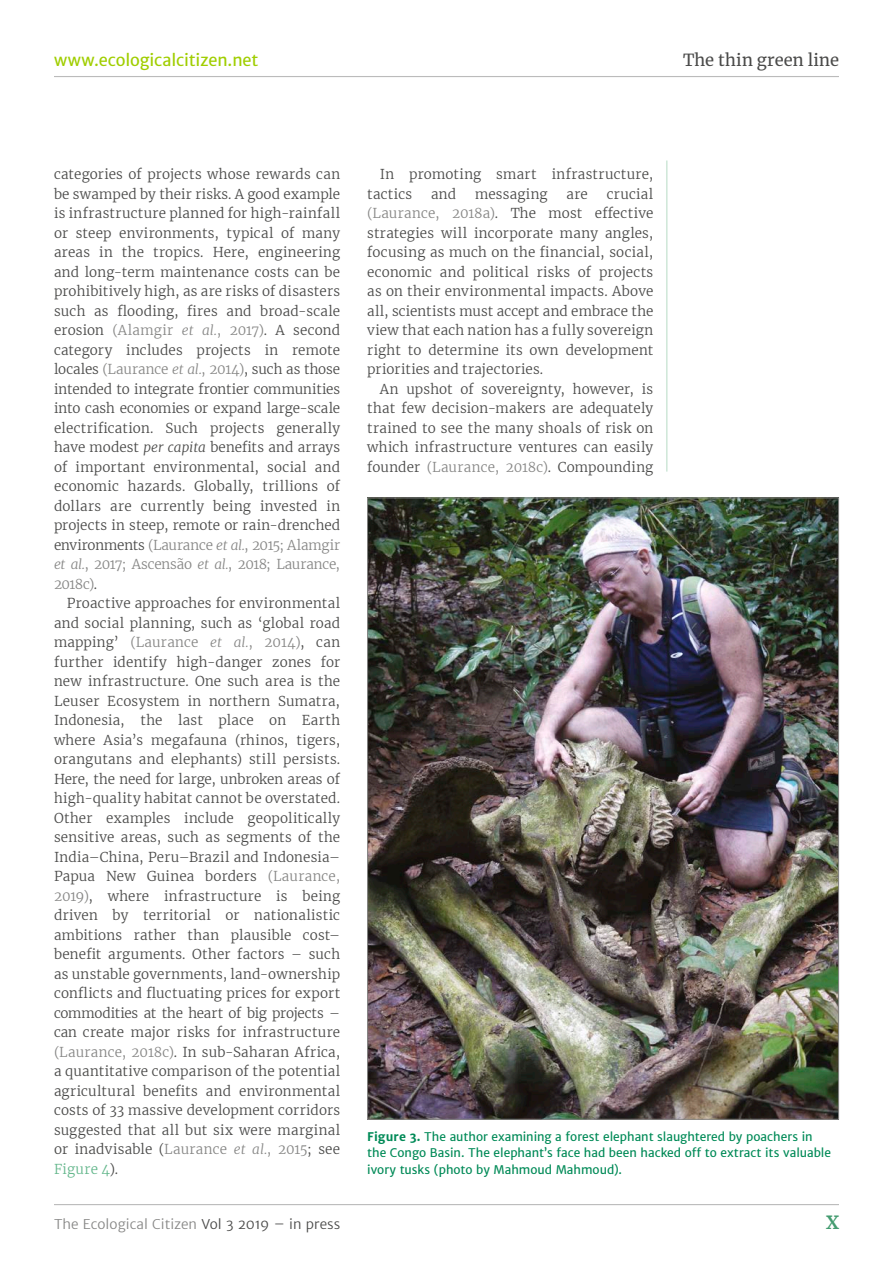
<style>
.page{position:relative;width:893px;height:1263px;background:#fff}
.page>*{position:absolute;margin:0;border:0;box-sizing:border-box;transform-origin:0 0}
.t1{font:700 18px "Merriweather";color:#449c70}
.t2{font:16.5px "Merriweather Sans";letter-spacing:-.005em;color:#a0ce00}
.t3{font:16.5px "Merriweather";letter-spacing:.01em;color:#4a4a49}
.Indented{font:300 13.5px/19.5px "Merriweather";letter-spacing:.01em;color:#4a4a49;text-align:justify}
.t4{font:300 13.5px "Merriweather Sans";color:#878786}
.Box_-_title{font:12px/16.5px "Merriweather Sans";color:#008a57}
.s1{color:#878786}
.s2{font-style:italic;color:#878786}
.s3{font-style:italic}
.s4{color:#64b78c}
.s5{font-weight:700}
.s6{color:#4a4a49}
</style>
<div class="page">
<hr style="left:54px;top:76px;width:785px;height:1px;background:#bbb">
<hr style="left:54px;top:1204px;width:785px;height:1px;background:#bbb">
<hr style="left:666px;top:160px;width:1px;height:312px;background:#b6dbc5">
<img style="left:369px;top:499px;width:468px;height:619px">
<p class="t2" style="left:54px;top:50px;width:206px">www.ecologicalcitizen.net</p>
<p class="t3" style="left:683px;top:49px;width:157px">The thin green line</p>
<p class="Indented" style="left:54px;top:164px;width:288px">categories of projects whose rewards can be swamped by their risks. A good example is infrastructure planned for high-rainfall or steep environments, typical of many areas in the tropics. Here, engineering and long-term maintenance costs can be prohibitively high, as are risks of disasters such as flooding, fires and broad-scale erosion <span class="s1">(Alamgir</span> <span class="s2">et al.</span><span class="s1">, 2017)</span>. A second category includes projects in remote locales <span class="s1">(Laurance</span> <span class="s2">et al.</span><span class="s1">, 2014)</span>, such as those intended to integrate frontier communities into cash economies or expand large-scale electrification. Such projects generally have modest <span class="s3">per capita</span> benefits and arrays of important environmental, social and economic hazards. Globally, trillions of dollars are currently being invested in projects in steep, remote or rain-drenched environments <span class="s1">(Laurance</span> <span class="s2">et al.</span><span class="s1">, 2015; Alamgir </span><span class="s2">et al.</span><span class="s1">, 2017; Ascensão</span> <span class="s2">et al.</span><span class="s1">, 2018; Laurance, 2018c)</span>.</p>
<p class="Indented" style="left:54px;top:593px;width:288px;text-indent:13px">Proactive approaches for environmental and social planning, such as ‘global road mapping’ <span class="s1">(Laurance</span> <span class="s2">et al.</span><span class="s1">, 2014)</span>, can further identify high-danger zones for new infrastructure. One such area is the Leuser Ecosystem in northern Sumatra, Indonesia, the last place on Earth where Asia’s megafauna (rhinos, tigers, orangutans and elephants) still persists.<br>Here, the need for large, unbroken areas of high-quality habitat cannot be overstated.<br>Other examples include geopolitically sensitive areas, such as segments of the India–China, Peru–Brazil and Indonesia– Papua New Guinea borders <span class="s1">(Laurance, 2019)</span>, where infrastructure is being driven by territorial or nationalistic ambitions rather than plausible cost– benefit arguments. Other factors – such as unstable governments, land-ownership conflicts and fluctuating prices for export commodities at the heart of big projects – can create major risks for infrastructure <span class="s1">(Laurance, 2018c)</span>. In sub-Saharan Africa, a quantitative comparison of the potential agricultural benefits and environmental costs of 33 massive development corridors suggested that all but six were marginal or inadvisable (<span class="s1">Laurance</span> <span class="s2">et al.</span><span class="s1">, 2015</span>; see <span class="s4">Figure 4</span>).</p>
<p class="Indented" style="left:367px;top:164px;width:288px;text-indent:13px">In promoting smart infrastructure, tactics</p>
<p class="Indented" style="left:367px;top:183px;width:288px;text-indent:239px">crucial <span class="s1">(Laurance, 2018a)</span>. The most effective strategies will incorporate many angles, focusing as much on the financial, social, economic and political risks of projects as on their environmental impacts. Above all, scientists must accept and embrace the view that each nation has a fully sovereign right to determine its own development priorities and trajectories.</p>
<p class="Indented" style="left:367px;top:378px;width:288px;text-indent:13px">An upshot of sovereignty, however, is that few decision-makers are adequately trained to see the many shoals of risk on which infrastructure ventures can easily founder <span class="s1">(Laurance, 2018c)</span>. Compounding</p>
<p class="Indented" style="left:431px;top:183px;width:27px">and</p>
<p class="Indented" style="left:475px;top:183px;width:74px">messaging</p>
<p class="Indented" style="left:566px;top:183px;width:23px">are</p>
<p class="Box_-_title" style="left:367px;top:1128px;width:465px"><span class="s5">Figure 3.</span> The author examining a forest elephant slaughtered by poachers in the Congo Basin. The elephant’s face had been hacked off to extract its valuable ivory tusks (photo by Mahmoud Mahmoud).</p>
<p class="t4" style="left:54px;top:1215px;width:288px">The Ecological Citizen <span class="s6">Vol 3 2019 – in press</span></p>
<p class="t1" style="left:826px;top:1210px;width:14px">X</p>
</div>
